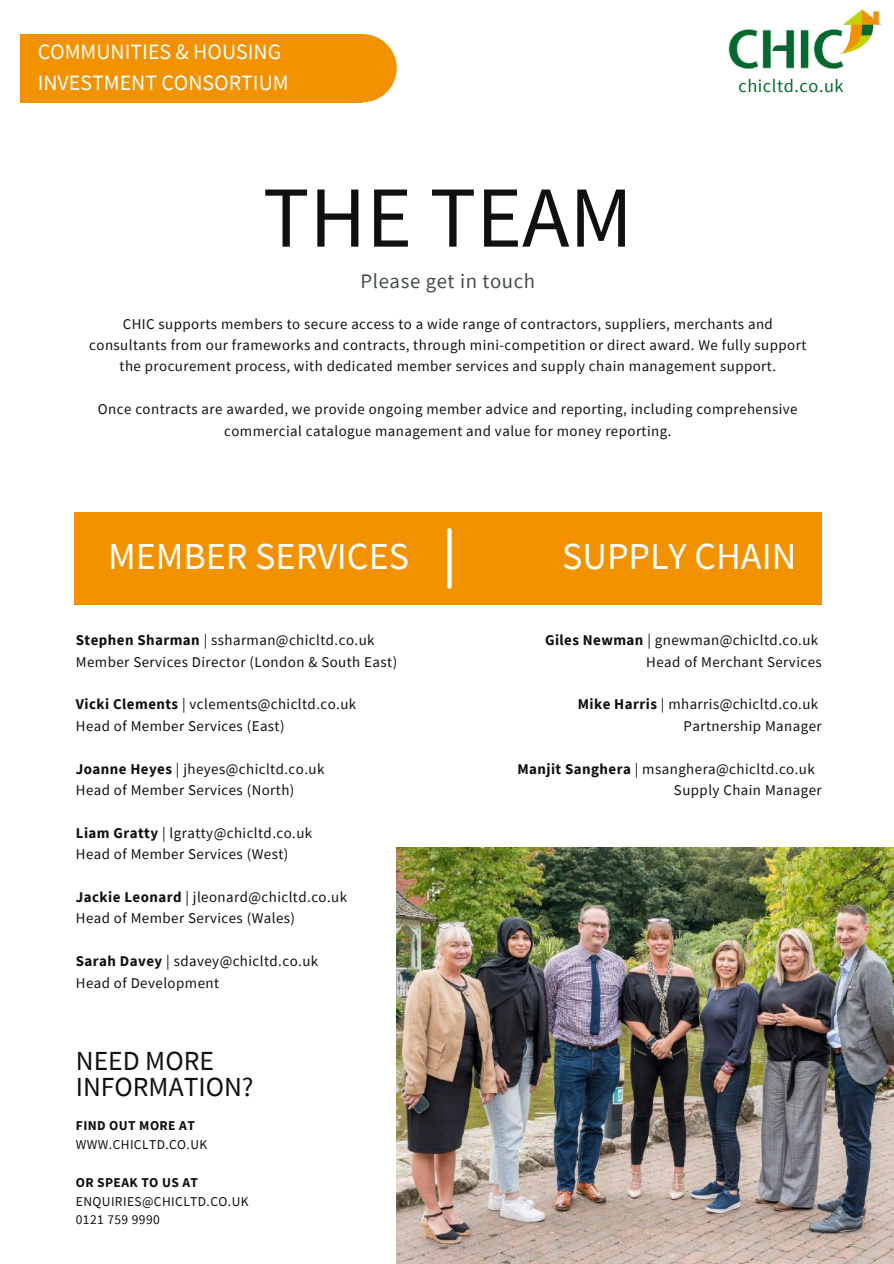
<style>
.page{position:relative;width:894px;height:1264px;background:#fff}
.page>*{position:absolute;margin:0;border:0;box-sizing:border-box;transform-origin:0 0}
.t1{font:87px "Source Sans Pro";color:#12100f}
.t2{font:38.1px "Source Sans Pro";color:#fff}
.t3{font:27.6px/26.7px "Source Sans Pro";color:#12100f}
.t4{font:21.9px/30.5px "Source Sans Pro";color:#fff}
.t5{font:20.7px "Source Sans Pro";letter-spacing:.03em;color:#454d4f}
.t6{font:18.3px "Source Sans Pro";letter-spacing:.03em;color:#00692f}
.t7{font:14.85px/21.5px "Source Sans Pro";letter-spacing:.03em;color:#12100f}
.t8{font:13.5px/18.8px "Source Sans Pro";letter-spacing:.03em;color:#12100f}
.t9{font:700 13.5px "Source Sans Pro";letter-spacing:.03em;color:#12100f}
.s1{font-weight:700}
</style>
<div class="page">
<div style="left:328px;top:34px;width:68px;height:68px;background:#f39200;border-radius:50%"></div>
<div style="left:20px;top:34px;width:342px;height:68px;background:#f39200"></div>
<img style="left:728px;top:10px;width:152px;height:58px">
<div style="left:74px;top:512px;width:747px;height:92px;background:#f39200"></div>
<svg style="left:447px;top:530px;width:4px;height:56px"></svg>
<img style="left:396px;top:847px;width:497px;height:416px">
<h3 class="t4" style="left:38px;top:36px;width:252px">COMMUNITIES &amp; HOUSING<br>INVESTMENT CONSORTIUM</h3>
<p class="t6" style="left:738px;top:73px;width:107px">chicltd.co.uk</p>
<h1 class="t1" style="left:263px;top:161px;width:371px">THE TEAM</h1>
<h3 class="t5" style="left:360px;top:267px;width:176px">Please get in touch</h3>
<p class="t7" style="left:89px;top:312px;width:718px;text-align:center">CHIC supports members to secure access to a wide range of contractors, suppliers, merchants and consultants from our frameworks and contracts, through mini-competition or direct award. We fully support the procurement process, with dedicated member services and supply chain management support.</p>
<p class="t7" style="left:98px;top:398px;width:701px;text-align:center">Once contracts are awarded, we provide ongoing member advice and reporting, including comprehensive commercial catalogue management and value for money reporting.</p>
<h2 class="t2" style="left:108px;top:531px;width:302px">MEMBER SERVICES</h2>
<h2 class="t2" style="left:562px;top:531px;width:236px">SUPPLY CHAIN</h2>
<p class="t7" style="left:76px;top:629px;width:323px"><span class="s1">Stephen Sharman</span> | ssharman@chicltd.co.uk<br>Member Services Director (London &amp; South East)</p>
<p class="t7" style="left:76px;top:693px;width:282px"><span class="s1">Vicki Clements</span> | vclements@chicltd.co.uk<br>Head of Member Services (East)</p>
<p class="t7" style="left:76px;top:757px;width:250px"><span class="s1">Joanne Heyes</span> | jheyes@chicltd.co.uk<br>Head of Member Services (North)</p>
<p class="t7" style="left:76px;top:821px;width:238px"><span class="s1">Liam Gratty</span> | lgratty@chicltd.co.uk<br>Head of Member Services (West)</p>
<p class="t7" style="left:76px;top:885px;width:273px"><span class="s1">Jackie Leonard</span> | jleonard@chicltd.co.uk<br>Head of Member Services (Wales)</p>
<p class="t7" style="left:76px;top:950px;width:244px"><span class="s1">Sarah Davey</span> | sdavey@chicltd.co.uk<br>Head of Development</p>
<h3 class="t3" style="left:76px;top:1046px;width:179px">NEED MORE<br>INFORMATION?</h3>
<p class="t9" style="left:76px;top:1116px;width:120px">FIND OUT MORE AT</p>
<p class="t8" style="left:76px;top:1134px;width:133px">WWW.CHICLTD.CO.UK</p>
<p class="t9" style="left:76px;top:1173px;width:124px">OR SPEAK TO US AT</p>
<p class="t8" style="left:76px;top:1191px;width:174px">ENQUIRIES@CHICLTD.CO.UK<br>0121 759 9990</p>
<p class="t7" style="left:545px;top:629px;width:278px;text-align:right"><span class="s1">Giles Newman</span> | gnewman@chicltd.co.uk<br>Head of Merchant Services</p>
<p class="t7" style="left:577px;top:693px;width:245px;text-align:right"><span class="s1">Mike Harris</span> | mharris@chicltd.co.uk<br>Partnership Manager</p>
<p class="t7" style="left:673px;top:757px;width:149px;text-indent:-156px"><span class="s1">Manjit Sanghera</span> | msanghera@chicltd.co.uk<br>Supply Chain Manager</p>
</div>
